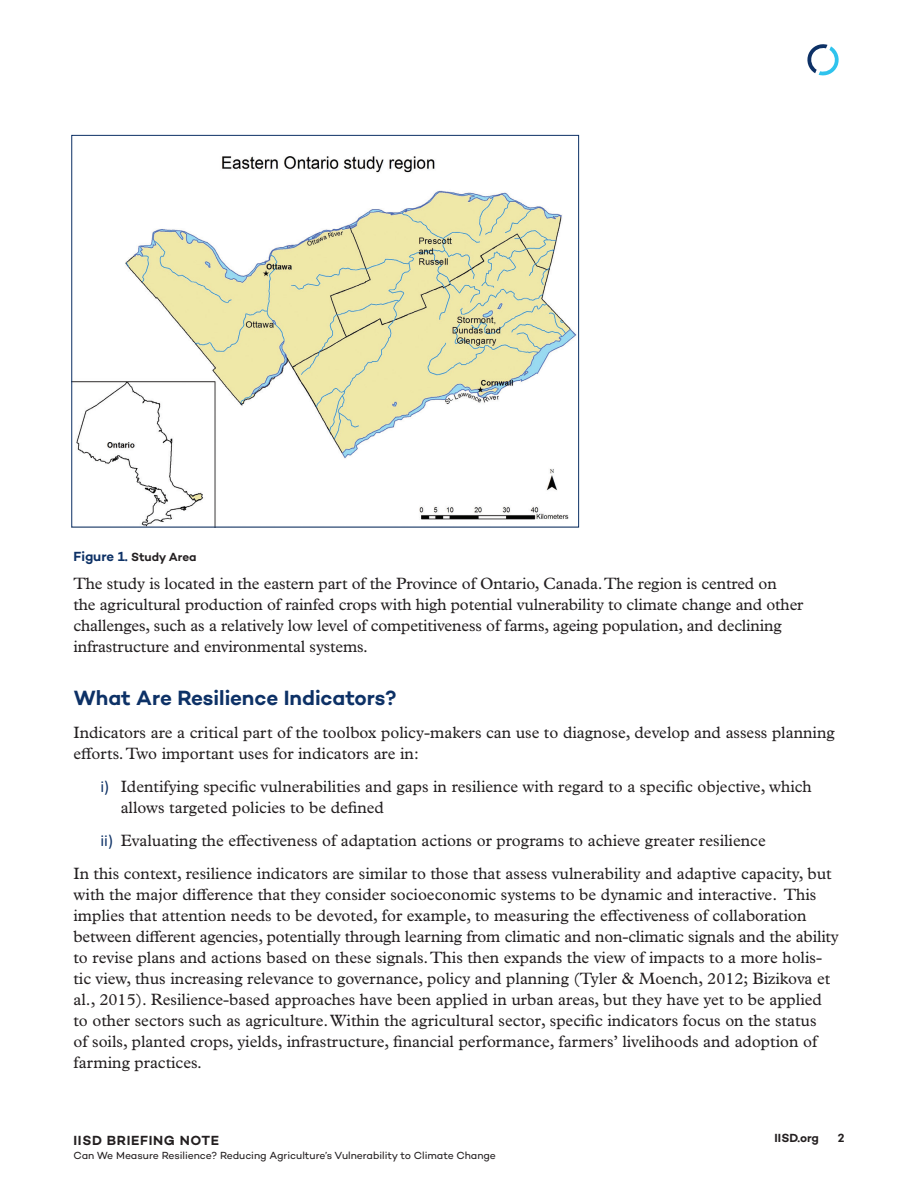
<style>
.page{position:relative;width:918px;height:1188px;background:#fff}
.page>*{position:absolute;margin:0;border:0;box-sizing:border-box;transform-origin:0 0}
.t1{font:600 21px "Campton";letter-spacing:-.005em;color:#0d3166}
.Body_copy{font:16.5px/21px "Plantin MT Pro";color:#231f20}
.t2{font:600 13.5px "Campton";letter-spacing:.05em;color:#231f20}
.Source{font:600 12px "Campton";letter-spacing:-.005em;color:#231f20}
.Copyright_running_fo{font:600 12px "Campton";letter-spacing:-.005em;color:#231f20}
.t3{font:10.5px "Campton";letter-spacing:-.005em;color:#231f20}
.s1{font-size:13.5px;color:#0d3166}
.s2{font-family:"Calibri";color:#0d3166}
</style>
<div class="page">
<svg style="left:807px;top:44px;width:32px;height:32px"></svg>
<img style="left:73px;top:156px;width:504px;height:369px">
<p class="Source" style="left:74px;top:550px;width:124px"><span class="s1">Figure 1.</span> Study Area</p>
<p class="Body_copy" style="left:74px;top:573px;width:731px">The study is located in the eastern part of the Province of Ontario, Canada. The region is centred on<br>the agricultural production of rainfed crops with high potential vulnerability to climate change and other challenges, such as a relatively low level of competitiveness of farms, ageing population, and declining infrastructure and environmental systems.</p>
<p class="t1" style="left:74px;top:685px;width:324px">What Are Resilience Indicators?</p>
<p class="Body_copy" style="left:74px;top:722px;width:763px">Indicators are a critical part of the toolbox policy-makers can use to diagnose, develop and assess planning efforts. Two important uses for indicators are in:</p>
<p class="Body_copy" style="left:121px;top:776px;width:693px;text-indent:-20px"><span class="s2">i)</span> Identifying specific vulnerabilities and gaps in resilience with regard to a specific objective, which allows targeted policies to be defined</p>
<p class="Body_copy" style="left:100px;top:830px;width:667px"><span class="s2">ii)</span> Evaluating the effectiveness of adaptation actions or programs to achieve greater resilience</p>
<p class="Body_copy" style="left:74px;top:863px;width:767px">In this context, resilience indicators are similar to those that assess vulnerability and adaptive capacity, but with the major difference that they consider socioeconomic systems to be dynamic and interactive. This implies that attention needs to be devoted, for example, to measuring the effectiveness of collaboration between different agencies, potentially through learning from climatic and non-climatic signals and the ability to revise plans and actions based on these signals. This then expands the view of impacts to a more holis&shy;tic view, thus increasing relevance to governance, policy and planning (Tyler &amp; Moench, 2012; Bizikova et al., 2015). Resilience-based approaches have been applied in urban areas, but they have yet to be applied to other sectors such as agriculture. Within the agricultural sector, specific indicators focus on the status<br>of soils, planted crops, yields, infrastructure, financial performance, farmers’ livelihoods and adoption of farming practices.</p>
<p class="t2" style="left:74px;top:1132px;width:147px">IISD BRIEFING NOTE</p>
<p class="t3" style="left:74px;top:1149px;width:424px">Can We Measure Resilience? Reducing Agriculture’s Vulnerability to Climate Change</p>
<p class="Copyright_running_fo" style="left:775px;top:1130px;width:46px">IISD.org</p>
<p class="Copyright_running_fo" style="left:838px;top:1130px;width:8px">2</p>
</div>
